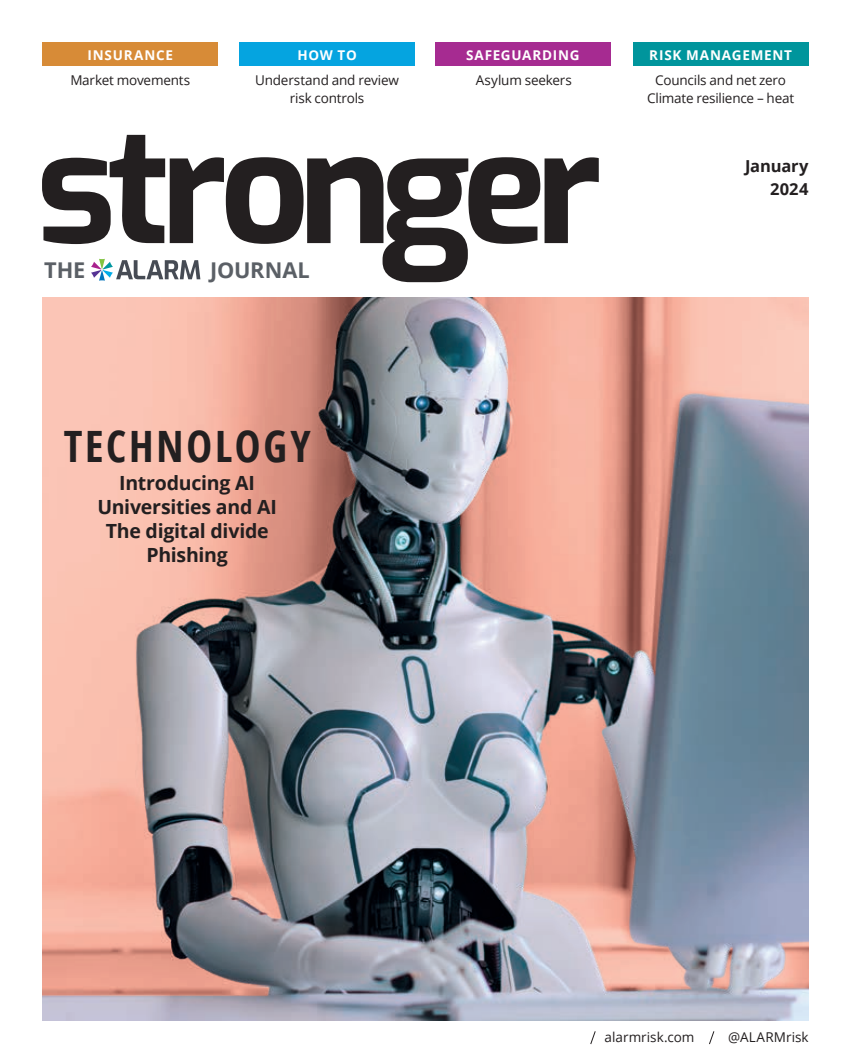
<style>
.page{position:relative;width:851px;height:1063px;background:#fff}
.page>*{position:absolute;margin:0;border:0;box-sizing:border-box;transform-origin:0 0}
.t1{font:700 157.5px "Exo";letter-spacing:-.06em;color:#231f20}
.t2{font:700 condensed 43.2px "Open Sans";letter-spacing:.065em;color:#231f20}
.t3{font:700 21.75px "Open Sans";letter-spacing:-.01em;color:#5b6066}
.t4{font:700 19.5px/24px "Open Sans";letter-spacing:-.015em;color:#231f20;text-align:center}
.t5{font:700 16.5px "Open Sans";letter-spacing:-.01em;color:#231f20}
.t6{font:13.5px "Open Sans";letter-spacing:-.015em;color:#231f20}
.t7{font:700 13.5px "Open Sans";letter-spacing:.055em;color:#fff}
.t8{font:13.5px "Open Sans";letter-spacing:.01em;color:#231f20}
</style>
<div class="page">
<img style="left:43px;top:297px;width:765px;height:723px">
<svg style="left:91px;top:259px;width:109px;height:22px"></svg>
<svg style="left:590px;top:1031px;width:6px;height:14px"></svg>
<svg style="left:709px;top:1031px;width:5px;height:14px"></svg>
<div style="left:43px;top:43px;width:175px;height:23px;background:#d78b37"></div>
<div style="left:632px;top:43px;width:176px;height:23px;background:#00959c"></div>
<div style="left:239px;top:43px;width:176px;height:23px;background:#05a4e0"></div>
<div style="left:435px;top:43px;width:175px;height:23px;background:#a62b91"></div>
<p class="t7" style="left:88px;top:45px;width:87px">INSURANCE</p>
<p class="t7" style="left:297px;top:45px;width:61px">HOW TO</p>
<p class="t7" style="left:466px;top:45px;width:115px">SAFEGUARDING</p>
<p class="t7" style="left:649px;top:45px;width:144px">RISK MANAGEMENT</p>
<p class="t6" style="left:70px;top:70px;width:121px">Market movements</p>
<p class="t6" style="left:255px;top:70px;width:145px">Understand and review</p>
<p class="t6" style="left:290px;top:88px;width:76px">risk controls</p>
<p class="t6" style="left:476px;top:70px;width:98px">Asylum seekers</p>
<p class="t6" style="left:655px;top:70px;width:132px">Councils and net zero</p>
<p class="t6" style="left:647px;top:88px;width:148px">Climate resilience – heat</p>
<p class="t1" style="left:37px;top:67px;width:567px">stronger</p>
<h3 class="t3" style="left:44px;top:255px;width:42px">THE</h3>
<h3 class="t3" style="left:210px;top:255px;width:101px">JOURNAL</h3>
<p class="t2" style="left:64px;top:416px;width:248px">TECHNOLOGY</p>
<p class="t4" style="left:97px;top:471px;width:181px">Introducing AI<br>Universities and AI</p>
<p class="t4" style="left:106px;top:519px;width:165px">The digital divide<br>Phishing</p>
<p class="t5" style="left:744px;top:155px;width:65px">January</p>
<p class="t5" style="left:770px;top:177px;width:40px">2024</p>
<p class="t6" style="left:604px;top:1028px;width:91px">alarmrisk.com</p>
<p class="t8" style="left:728px;top:1028px;width:82px">@ALARMrisk</p>
</div>
